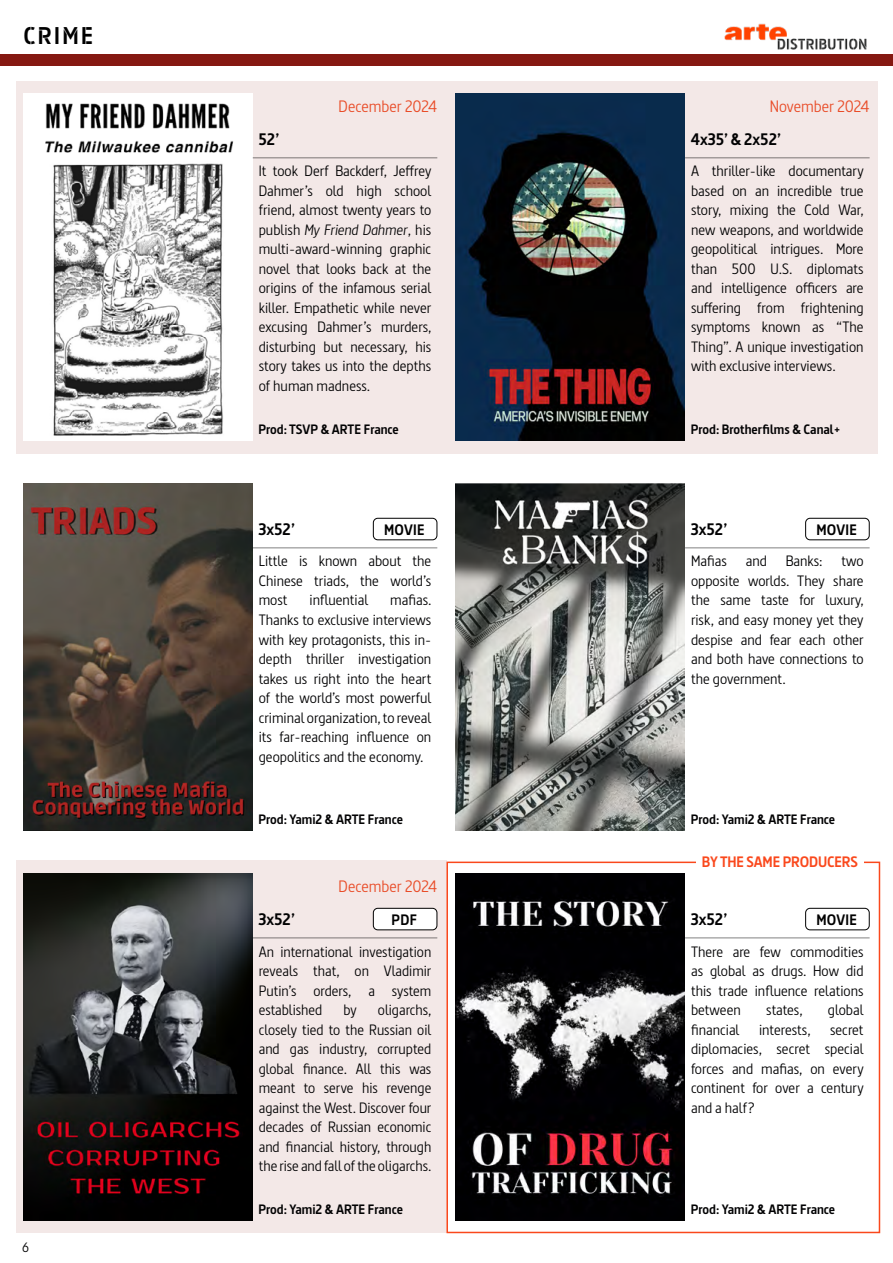
<style>
.page{position:relative;width:893px;height:1263px;background:#fff}
.page>*{position:absolute;margin:0;border:0;box-sizing:border-box;transform-origin:0 0}
.t1{font:700 24px "Barna Stencil";letter-spacing:.1em;color:#000}
.t2{font:16.5px "Barna";color:#e94c28}
.t3{font:700 16.5px "Barna";color:#020203}
.t4{font:15px/19.5px "Barna";color:#020203;text-align:justify}
.t5{font:700 15px "Barna";letter-spacing:.02em;color:#000}
.t6{font:700 15px "Barna";letter-spacing:-.01em;color:#fa481c}
.t7{font:700 13.5px "Barna";color:#020203}
.t8{font:13.5px "Barna";color:#020203}
.s1{font-style:italic}
</style>
<div class="page">
<img style="left:724px;top:23px;width:143px;height:27px">
<div style="left:16px;top:81px;width:861px;height:373px;background:#f3e8e7"></div>
<div style="left:16px;top:860px;width:430px;height:373px;background:#f3e8e7"></div>
<div style="left:0;top:54px;width:893px;height:12px;background:#851811"></div>
<img style="left:456px;top:874px;width:228px;height:346px">
<div style="left:805px;top:908px;width:65px;height:22px;border:1px solid #000;border-radius:4px"></div>
<hr style="left:685px;top:937px;width:185px;height:1px;background:#000">
<img style="left:23px;top:94px;width:229px;height:346px">
<hr style="left:253px;top:157px;width:184px;height:1px;background:#000">
<img style="left:23px;top:874px;width:229px;height:346px">
<hr style="left:253px;top:937px;width:184px;height:1px;background:#000">
<img style="left:23px;top:484px;width:229px;height:346px">
<div style="left:373px;top:518px;width:64px;height:22px;border:1px solid #000;border-radius:4px"></div>
<hr style="left:253px;top:547px;width:184px;height:1px;background:#000">
<img style="left:456px;top:484px;width:228px;height:346px">
<div style="left:805px;top:518px;width:65px;height:22px;border:1px solid #000;border-radius:4px"></div>
<hr style="left:685px;top:547px;width:185px;height:1px;background:#000">
<div style="left:373px;top:908px;width:64px;height:22px;background:#fff;border-radius:4px"></div>
<div style="left:373px;top:908px;width:64px;height:22px;border:1px solid #000;border-radius:4px"></div>
<img style="left:456px;top:94px;width:228px;height:346px">
<hr style="left:685px;top:157px;width:185px;height:1px;background:#000">
<div style="left:446px;top:861px;width:434px;height:372px;border:2px solid #fa481c"></div>
<div style="left:696px;top:849px;width:168px;height:25px;background:#fff"></div>
<h1 class="t1" style="left:23px;top:21px;width:71px">CRIME</h1>
<p class="t8" style="left:22px;top:1239px;width:8px">6</p>
<p class="t2" style="left:338px;top:96px;width:100px">December 2024</p>
<p class="t3" style="left:258px;top:129px;width:23px">52’</p>
<p class="t4" style="left:259px;top:161px;width:174px">It took Derf Backderf, Jeffrey Dahmer’s old high school friend, almost twenty years to publish <span class="s1">My Friend Dahmer</span>, his multi-award-winning graphic novel that looks back at the origins of the infamous serial killer. Empathetic while never excusing Dahmer’s murders, disturbing but necessary, his story takes us into the depths of human madness.</p>
<p class="t7" style="left:258px;top:421px;width:142px">Prod: TSVP &amp; ARTE France</p>
<p class="t3" style="left:258px;top:519px;width:38px">3x52’</p>
<p class="t5" style="left:384px;top:520px;width:42px">MOVIE</p>
<p class="t4" style="left:259px;top:551px;width:174px">Little is known about the Chinese triads, the world’s most</p>
<p class="t4" style="left:259px;top:590px;width:174px;text-indent:131px">mafias.<br>Thanks to exclusive interviews with key protagonists, this in&shy;depth thriller investigation takes us right into the heart of the world’s most powerful criminal organization, to reveal its far-reaching influence on geopolitics and the economy.</p>
<p class="t4" style="left:309px;top:590px;width:60px">influential</p>
<p class="t7" style="left:258px;top:811px;width:146px">Prod: Yami2 &amp; ARTE France</p>
<p class="t2" style="left:338px;top:876px;width:100px">December 2024</p>
<p class="t3" style="left:258px;top:909px;width:38px">3x52’</p>
<p class="t4" style="left:259px;top:941px;width:174px">An international investigation reveals that, on Vladimir Putin’s orders, a system established</p>
<p class="t5" style="left:392px;top:910px;width:27px">PDF</p>
<p class="t4" style="left:259px;top:1000px;width:174px;text-indent:119px">oligarchs, closely tied to the Russian oil and gas industry, corrupted global finance. All this was meant to serve his revenge against the West. Discover four decades of Russian economic and financial history, through the rise and fall of the oligarchs.</p>
<p class="t4" style="left:343px;top:1000px;width:15px">by</p>
<p class="t7" style="left:258px;top:1201px;width:146px">Prod: Yami2 &amp; ARTE France</p>
<p class="t2" style="left:770px;top:96px;width:101px">November 2024</p>
<p class="t3" style="left:691px;top:129px;width:92px">4x35’ &amp; 2x52’</p>
<p class="t4" style="left:691px;top:161px;width:174px">A thriller-like documentary based on an incredible true story, mixing the Cold War, new weapons, and worldwide geopolitical intrigues. More than 500 U.S. diplomats and intelligence officers are suffering from frightening symptoms known as “The Thing”. A unique investigation with exclusive interviews.</p>
<p class="t7" style="left:691px;top:421px;width:151px">Prod: Brotherfilms &amp; Canal+</p>
<p class="t3" style="left:691px;top:519px;width:38px">3x52’</p>
<p class="t5" style="left:816px;top:520px;width:42px">MOVIE</p>
<p class="t4" style="left:691px;top:551px;width:37px">Mafias</p>
<p class="t4" style="left:746px;top:551px;width:23px">and</p>
<p class="t4" style="left:786px;top:551px;width:38px">Banks:</p>
<p class="t4" style="left:691px;top:551px;width:174px;text-indent:150px">two opposite worlds. They share the same taste for luxury, risk, and easy money yet they despise and fear each other and both have connections to the government.</p>
<p class="t7" style="left:691px;top:811px;width:146px">Prod: Yami2 &amp; ARTE France</p>
<p class="t6" style="left:702px;top:852px;width:158px">BY THE SAME PRODUCERS</p>
<p class="t3" style="left:691px;top:909px;width:38px">3x52’</p>
<p class="t5" style="left:816px;top:910px;width:42px">MOVIE</p>
<p class="t4" style="left:691px;top:941px;width:174px">There are few commodities as global as drugs. How did this trade influence relations between</p>
<p class="t4" style="left:766px;top:1000px;width:38px">states,</p>
<p class="t4" style="left:828px;top:1000px;width:37px">global</p>
<p class="t4" style="left:691px;top:1019px;width:50px">financial</p>
<p class="t4" style="left:759px;top:1019px;width:53px">interests,</p>
<p class="t4" style="left:691px;top:1019px;width:174px;text-indent:139px">secret diplomacies, secret special forces and mafias, on every continent for over a century and a half?</p>
<p class="t7" style="left:691px;top:1201px;width:146px">Prod: Yami2 &amp; ARTE France</p>
</div>
